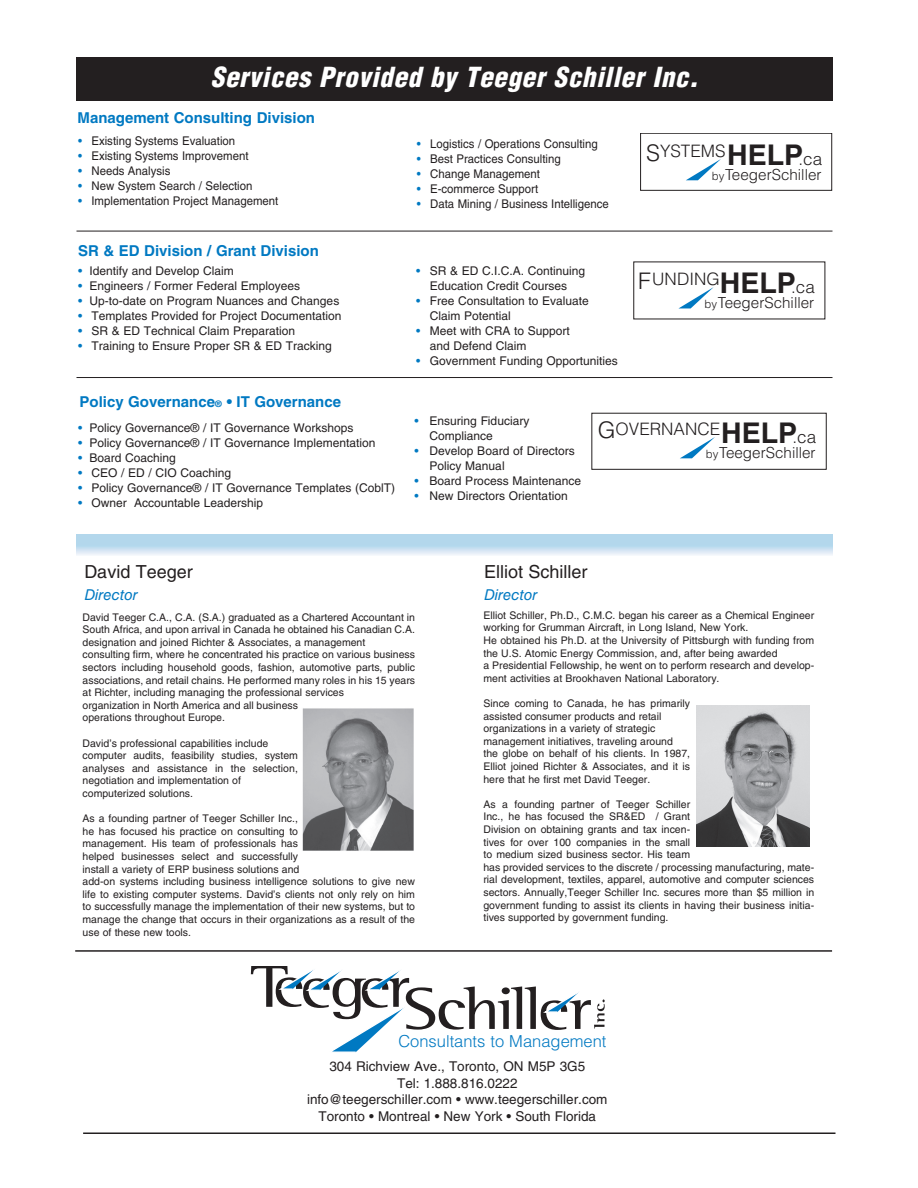
<style>
.page{position:relative;width:918px;height:1188px;background:#fff}
.page>*{position:absolute;margin:0;border:0;box-sizing:border-box;transform-origin:0 0}
.t1{font:italic 900 condensed 27px "Helvetica";letter-spacing:.025em;color:#fff}
.t2{font:18px "Helvetica LT Std";color:#231f20}
.t3{font:300 17.1px "Helvetica LT Std";color:#231f20}
.t4{font:300 16.5px "Helvetica";color:#0079c2}
.t5{font:300 15.15px "Helvetica LT Std";color:#231f20}
.t6{font:700 15px "Helvetica LT Std";color:#0079c2}
.t7{font:italic 15px "Helvetica LT Std";color:#0079c2}
.t8{font:13.5px/16.5px "Helvetica LT Std";color:#231f20;text-align:center}
.t9{font:12px/15px "Helvetica LT Std";color:#231f20}
.t10{font:12px "Helvetica LT Std";color:#231f20;scale:.95 1}
.t11{font:10.5px/12.6px "Helvetica LT Std";color:#231f20}
.s1{color:#0079c2}
.s2{font-size:9px}
.s3{font-size:22.8px}
.s4{font-weight:700;font-size:28.5px}
.s5{font-size:11.4px}
</style>
<div class="page">
<svg style="left:251px;top:966px;width:354px;height:87px"></svg>
<hr style="left:83px;top:1132px;width:752px;height:2px;background:#231f20">
<hr style="left:75px;top:950px;width:757px;height:2px;background:#231f20">
<img style="left:696px;top:705px;width:114px;height:142px">
<svg style="left:76px;top:535px;width:756px;height:20px"></svg>
<img style="left:302px;top:708px;width:112px;height:143px">
<div style="left:76px;top:57px;width:756px;height:44px;background:#231f20"></div>
<hr style="left:76px;top:231px;width:756px;height:1px;background:#231f20">
<hr style="left:76px;top:377px;width:756px;height:1px;background:#231f20">
<svg style="left:640px;top:133px;width:193px;height:58px"></svg>
<svg style="left:633px;top:261px;width:193px;height:59px"></svg>
<svg style="left:592px;top:412px;width:234px;height:58px"></svg>
<h1 class="t1" style="left:211px;top:60px;width:489px">Services Provided by Teeger Schiller Inc.</h1>
<h3 class="t6" style="left:78px;top:109px;width:239px">Management Consulting Division</h3>
<p class="t10" style="left:78px;top:134px;width:167px"><span class="s1">•</span> Existing Systems Evaluation</p>
<p class="t10" style="left:78px;top:149px;width:181px"><span class="s1">•</span> Existing Systems Improvement</p>
<p class="t10" style="left:78px;top:164px;width:99px"><span class="s1">•</span> Needs Analysis</p>
<p class="t10" style="left:78px;top:179px;width:185px"><span class="s1">•</span> New System Search / Selection</p>
<p class="t10" style="left:78px;top:194px;width:212px"><span class="s1">•</span> Implementation Project Management</p>
<h3 class="t6" style="left:78px;top:241px;width:242px">SR &amp; ED Division / Grant Division</h3>
<p class="t9" style="left:78px;top:264px;width:157px"><span class="s1">•</span> Identify and Develop Claim</p>
<p class="t9" style="left:78px;top:279px;width:224px"><span class="s1">•</span> Engineers / Former Federal Employees</p>
<p class="t9" style="left:78px;top:294px;width:263px"><span class="s1">•</span> Up-to-date on Program Nuances and Changes</p>
<p class="t9" style="left:78px;top:309px;width:265px"><span class="s1">•</span> Templates Provided for Project Documentation</p>
<p class="t9" style="left:78px;top:324px;width:219px"><span class="s1">•</span> SR &amp; ED Technical Claim Preparation</p>
<p class="t9" style="left:78px;top:339px;width:255px"><span class="s1">•</span> Training to Ensure Proper SR &amp; ED Tracking</p>
<h3 class="t6" style="left:80px;top:393px;width:263px">Policy Governance<span class="s2">®</span> • IT Governance</h3>
<p class="t9" style="left:78px;top:420px;width:277px"><span class="s1">•</span> Policy Governance® / IT Governance Workshops</p>
<p class="t9" style="left:78px;top:435px;width:299px"><span class="s1">•</span> Policy Governance® / IT Governance Implementation</p>
<p class="t9" style="left:78px;top:450px;width:99px"><span class="s1">•</span> Board Coaching</p>
<p class="t9" style="left:78px;top:465px;width:155px"><span class="s1">•</span> CEO / ED / CIO Coaching</p>
<p class="t9" style="left:78px;top:480px;width:319px"><span class="s1">•</span> Policy Governance® / IT Governance Templates (CoblT)</p>
<p class="t9" style="left:78px;top:495px;width:187px"><span class="s1">•</span> Owner Accountable Leadership</p>
<p class="t10" style="left:417px;top:137px;width:192px"><span class="s1">•</span> Logistics / Operations Consulting</p>
<p class="t10" style="left:417px;top:152px;width:153px"><span class="s1">•</span> Best Practices Consulting</p>
<p class="t10" style="left:417px;top:167px;width:131px"><span class="s1">•</span> Change Management</p>
<p class="t10" style="left:417px;top:182px;width:129px"><span class="s1">•</span> E-commerce Support</p>
<p class="t10" style="left:417px;top:197px;width:204px"><span class="s1">•</span> Data Mining / Business Intelligence</p>
<h3 class="t3" style="left:646px;top:140px;width:178px"><span class="s3">S</span>YSTEMS<span class="s4">HELP</span>.ca</h3>
<h3 class="t5" style="left:712px;top:165px;width:111px"><span class="s5">by</span>TeegerSchiller</h3>
<h3 class="t3" style="left:614px;top:261px;width:178px"><span class="s3">S</span>YSTEMS<span class="s4">HELP</span>.ca</h3>
<h3 class="t5" style="left:680px;top:286px;width:111px"><span class="s5">by</span>TeegerSchiller</h3>
<p class="t9" style="left:416px;top:263px;width:170px;text-align:center"><span class="s1">•</span> SR &amp; ED C.I.C.A. Continuing<br>Education Credit Courses</p>
<p class="t9" style="left:430px;top:293px;width:161px;text-indent:-14px"><span class="s1">•</span> Free Consultation to Evaluate<br>Claim Potential</p>
<p class="t9" style="left:430px;top:323px;width:142px;text-indent:-14px"><span class="s1">•</span> Meet with CRA to Support and Defend Claim</p>
<p class="t9" style="left:416px;top:353px;width:203px"><span class="s1">•</span> Government Funding Opportunities</p>
<h3 class="t3" style="left:638px;top:268px;width:178px"><span class="s3">F</span>UNDING<span class="s4">HELP</span>.ca</h3>
<h3 class="t5" style="left:705px;top:293px;width:111px"><span class="s5">by</span>TeegerSchiller</h3>
<p class="t9" style="left:430px;top:413px;width:101px;text-indent:-15px"><span class="s1">•</span> Ensuring Fiduciary<br>Compliance</p>
<p class="t9" style="left:430px;top:443px;width:147px;text-indent:-15px"><span class="s1">•</span> Develop Board of Directors<br>Policy Manual</p>
<p class="t9" style="left:415px;top:473px;width:168px"><span class="s1">•</span> Board Process Maintenance</p>
<p class="t9" style="left:415px;top:488px;width:155px"><span class="s1">•</span> New Directors Orientation</p>
<h3 class="t3" style="left:598px;top:418px;width:220px"><span class="s3">G</span>OVERNANCE<span class="s4">HELP</span>.ca</h3>
<h3 class="t5" style="left:706px;top:443px;width:111px"><span class="s5">by</span>TeegerSchiller</h3>
<h2 class="t2" style="left:84px;top:562px;width:110px">David Teeger</h2>
<h3 class="t7" style="left:84px;top:586px;width:55px">Director</h3>
<h2 class="t2" style="left:484px;top:562px;width:105px">Elliot Schiller</h2>
<h3 class="t7" style="left:484px;top:586px;width:55px">Director</h3>
<p class="t11" style="left:83px;top:611px;width:334px">David Teeger C.A., C.A. (S.A.) graduated as a Chartered Accountant in South Africa, and upon arrival in Canada he obtained his Canadian C.A. designation and joined Richter &amp; Associates, a management consulting firm, where he concentrated his practice on various business sectors including household goods, fashion, automotive parts, public associations, and retail chains. He performed many roles in his 15 years at Richter, including managing the professional services<br>organization in North America and all business<br>operations throughout Europe.</p>
<p class="t11" style="left:83px;top:737px;width:217px">David’s professional capabilities include computer audits, feasibility studies, system analyses and assistance in the selection, negotiation and implementation of computerized solutions.</p>
<p class="t11" style="left:83px;top:812px;width:334px">As a founding partner of Teeger Schiller Inc.,<br>he has focused his practice on consulting to<br>management. His team of professionals has<br>helped businesses select and successfully<br>install a variety of ERP business solutions and<br>add-on systems including business intelligence solutions to give new life to existing computer systems. David’s clients not only rely on him to successfully manage the implementation of their new systems, but to manage the change that occurs in their organizations as a result of the use of these new tools.</p>
<p class="t11" style="left:483px;top:609px;width:332px">Elliot Schiller, Ph.D., C.M.C. began his career as a Chemical Engineer working for Grumman Aircraft, in Long Island, New York.<br>He obtained his Ph.D. at the University of Pittsburgh with funding from the U.S. Atomic Energy Commission, and, after being awarded<br>a Presidential Fellowship, he went on to perform research and develop&shy;ment activities at Brookhaven National Laboratory.</p>
<p class="t11" style="left:483px;top:697px;width:208px">Since coming to Canada, he has primarily assisted consumer products and retail organizations in a variety of strategic management initiatives, traveling around<br>the globe on behalf of his clients. In 1987, Elliot joined Richter &amp; Associates, and it is here that he first met David Teeger.</p>
<p class="t11" style="left:483px;top:798px;width:332px">As a founding partner of Teeger Schiller<br>Inc., he has focused the SR&amp;ED / Grant<br>Division on obtaining grants and tax incen-<br>tives for over 100 companies in the small<br>to medium sized business sector. His team<br>has provided services to the discrete / processing manufacturing, mate&shy;rial development, textiles, apparel, automotive and computer sciences sectors. Annually,Teeger Schiller Inc. secures more than $5 million in government funding to assist its clients in having their business initia&shy;tives supported by government funding.</p>
<h3 class="t4" style="left:398px;top:1031px;width:210px">Consultants to Management</h3>
<p class="t8" style="left:307px;top:1058px;width:302px">304 Richview Ave., Toronto, ON M5P 3G5<br>Tel: 1.888.816.0222<br>info@teegerschiller.com • www.teegerschiller.com Toronto • Montreal • New York • South Florida</p>
</div>
